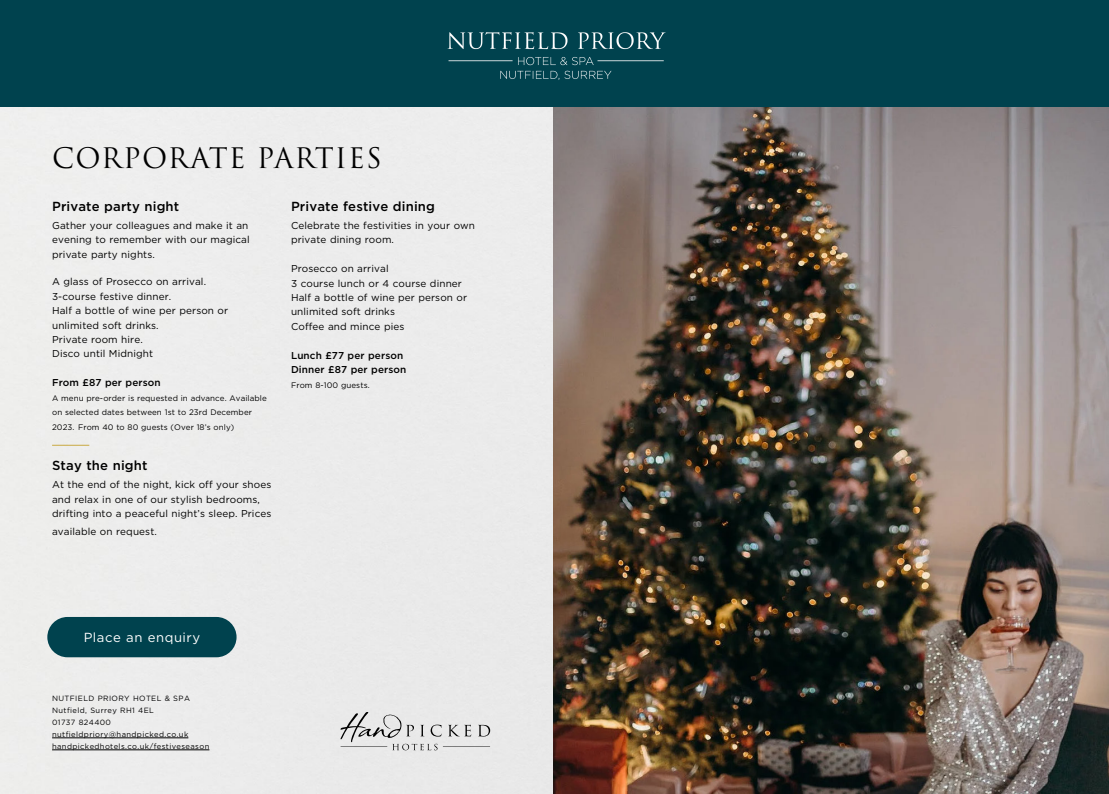
<style>
.page{position:relative;width:1109px;height:794px;background:#fff}
.page>*{position:absolute;margin:0;border:0;box-sizing:border-box;transform-origin:0 0}
.t1{font:27.6px "Trajan Pro 3";letter-spacing:.04em;color:#000}
.t2{font:500 13.1px "Gotham";letter-spacing:.01em;color:#000}
.t3{font:13.1px "Gotham";letter-spacing:.04em;color:#fff}
.t4{font:10px/14.4px "Gotham";letter-spacing:.01em;color:#000}
.t5{font:500 10px "Gotham";letter-spacing:.01em;color:#000}
.t6{font:8px/14.4px "Gotham";letter-spacing:.01em;color:#000}
.t7{font:7.6px "Gotham";letter-spacing:.05em;color:#000}
.t8{font:7.6px "Gotham";letter-spacing:.05em;color:#000001}
</style>
<div class="page">
<div style="left:0;top:107px;width:554px;height:687px;background:#ececec"></div>
<img style="left:554px;top:107px;width:555px;height:687px">
<div style="left:0;top:0;width:1109px;height:107px;background:#00424e"></div>
<div style="left:47px;top:617px;width:190px;height:40px;background:#00424e;border-radius:20px"></div>
<img style="left:447px;top:32px;width:219px;height:48px">
<hr style="left:52px;top:445px;width:37px;height:1px;background:#c9a941">
<hr style="left:52px;top:738px;width:136px;height:1px;background:#000">
<hr style="left:52px;top:750px;width:157px;height:1px;background:#000">
<svg style="left:448px;top:725px;width:23px;height:11px"></svg>
<svg style="left:478px;top:725px;width:12px;height:12px"></svg>
<hr style="left:443px;top:746px;width:47px;height:1px;background:#000">
<svg style="left:340px;top:712px;width:101px;height:38px;background:#cfcfcf"></svg>
<p class="t1" style="left:52px;top:139px;width:331px">CORPORATE PARTIES</p>
<p class="t2" style="left:52px;top:197px;width:129px">Private party night</p>
<p class="t4" style="left:52px;top:218px;width:199px">Gather your colleagues and make it an evening to remember with our magical private party nights.</p>
<p class="t4" style="left:52px;top:274px;width:156px">A glass of Prosecco on arrival.</p>
<p class="t4" style="left:52px;top:289px;width:121px">3-course festive dinner.</p>
<p class="t4" style="left:52px;top:303px;width:178px">Half a bottle of wine per person or unlimited soft drinks.</p>
<p class="t4" style="left:52px;top:332px;width:92px">Private room hire.</p>
<p class="t4" style="left:52px;top:347px;width:103px">Disco until Midnight</p>
<p class="t5" style="left:52px;top:376px;width:110px">From £87 per person</p>
<p class="t6" style="left:52px;top:391px;width:216px">A menu pre-order is requested in advance. Available on selected dates between 1st to 23rd December<br>2023. From 40 to 80 guests (Over 18’s only)</p>
<p class="t2" style="left:52px;top:457px;width:97px">Stay the night</p>
<p class="t4" style="left:52px;top:477px;width:221px">At the end of the night, kick off your shoes and relax in one of our stylish bedrooms, drifting into a peaceful night’s sleep. Prices</p>
<p class="t4" style="left:52px;top:524px;width:106px">available on request.</p>
<p class="t2" style="left:291px;top:197px;width:145px">Private festive dining</p>
<p class="t4" style="left:291px;top:218px;width:185px">Celebrate the festivities in your own private dining room.</p>
<p class="t4" style="left:291px;top:261px;width:99px">Prosecco on arrival</p>
<p class="t4" style="left:291px;top:276px;width:172px">3 course lunch or 4 course dinner</p>
<p class="t4" style="left:291px;top:290px;width:178px">Half a bottle of wine per person or unlimited soft drinks</p>
<p class="t4" style="left:291px;top:319px;width:115px">Coffee and mince pies</p>
<p class="t5" style="left:291px;top:349px;width:114px">Lunch £77 per person</p>
<p class="t5" style="left:291px;top:363px;width:117px">Dinner £87 per person</p>
<p class="t6" style="left:291px;top:377px;width:80px">From 8-100 guests.</p>
<p class="t3" style="left:84px;top:628px;width:118px">Place an enquiry</p>
<p class="t8" style="left:52px;top:694px;width:139px">NUTFIELD PRIORY HOTEL &amp; SPA</p>
<p class="t8" style="left:52px;top:706px;width:103px">Nutfield, Surrey RH1 4EL</p>
<p class="t8" style="left:52px;top:718px;width:60px">01737 824400</p>
<p class="t7" style="left:52px;top:730px;width:138px">nutfieldpriory@handpicked.co.uk</p>
<p class="t7" style="left:52px;top:742px;width:159px">handpickedhotels.co.uk/festiveseason</p>
</div>
